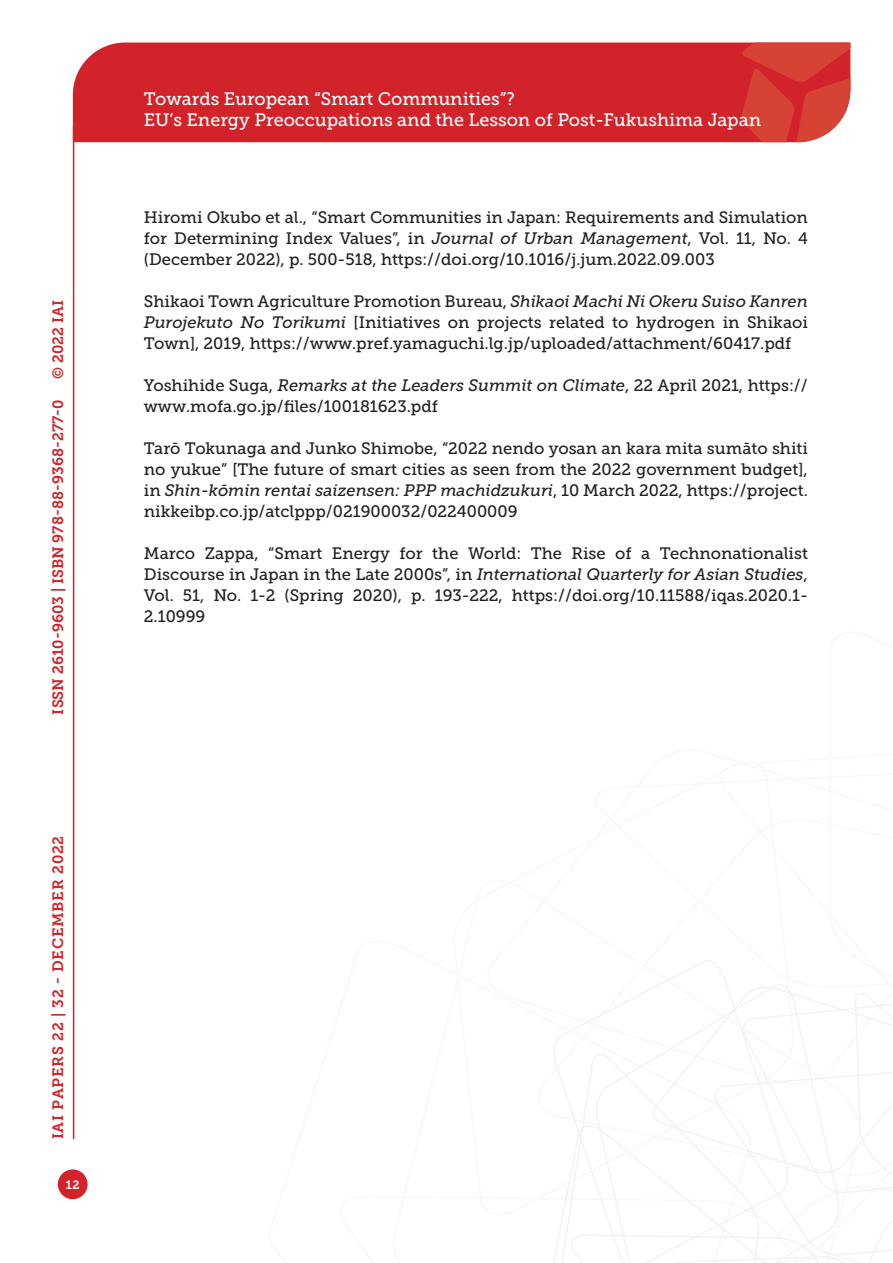
<style>
.page{position:relative;width:893px;height:1263px;background:#fff}
.page>*{position:absolute;margin:0;border:0;box-sizing:border-box;transform-origin:0 0}
.t1{font:18px/21.6px "Museo Slab 500";color:#fff}
.Testo{font:16.5px/21px "Museo Slab 500";color:#231f20;text-align:justify}
.t2{font:15px "Museo Slab 700";color:#d2232a}
.t3{font:15px "Museo Slab 700";letter-spacing:.05em;color:#d2232a}
.t4{font:12px "Museo Slab 700";color:#fff}
.s1{font-style:italic}
</style>
<div class="page">
<svg style="left:553px;top:960px;width:340px;height:303px"></svg>
<div style="left:73px;top:43px;width:668px;height:99px;background:#d2232a"></div>
<svg style="left:741px;top:43px;width:109px;height:99px;background:#d6433b"></svg>
<div style="left:58px;top:1169px;width:30px;height:30px;background:#d2232a;border-radius:50%"></div>
<hr style="left:73px;top:126px;width:1px;height:1013px;background:#d2232a">
<p class="t2" style="left:50px;top:379px;width:80px;rotate:-90deg">© 2022 IAI</p>
<p class="t2" style="left:49px;top:714px;width:316px;rotate:-90deg">ISSN 2610-9603 | ISBN 978-88-9368-277-0</p>
<p class="t3" style="left:50px;top:1139px;width:305px;rotate:-90deg">IAI PAPERS 22 | 32 - DECEMBER 2022</p>
<p class="t4" style="left:66px;top:1178px;width:15px">12</p>
<p class="t1" style="left:144px;top:88px;width:619px">Towards European “Smart Communities”?<br>EU’s Energy Preoccupations and the Lesson of Post-Fukushima Japan</p>
<p class="Testo" style="left:144px;top:207px;width:666px">Hiromi Okubo et al., “Smart Communities in Japan: Requirements and Simulation for Determining Index Values”, in <span class="s1">Journal of Urban Management</span>, Vol. 11, No. 4 (December 2022), p. 500-518, https://doi.org/10.1016/j.jum.2022.09.003</p>
<p class="Testo" style="left:144px;top:291px;width:666px">Shikaoi Town Agriculture Promotion Bureau, <span class="s1">Shikaoi Machi Ni Okeru Suiso Kanren Purojekuto No Torikumi</span> [Initiatives on projects related to hydrogen in Shikaoi Town], 2019, https://www.pref.yamaguchi.lg.jp/uploaded/attachment/60417.pdf</p>
<p class="Testo" style="left:144px;top:375px;width:666px">Yoshihide Suga, <span class="s1">Remarks at the Leaders Summit on Climate</span>, 22 April 2021, https:// www.mofa.go.jp/files/100181623.pdf</p>
<p class="Testo" style="left:144px;top:438px;width:666px">Tarō Tokunaga and Junko Shimobe, “2022 nendo yosan an kara mita sumāto shiti no yukue” [The future of smart cities as seen from the 2022 government budget], in <span class="s1">Shin-kōmin rentai saizensen: PPP machidzukuri</span>, 10 March 2022, https://project. nikkeibp.co.jp/atclppp/021900032/022400009</p>
<p class="Testo" style="left:144px;top:543px;width:666px">Marco Zappa, “Smart Energy for the World: The Rise of a Technonationalist Discourse in Japan in the Late 2000s”, in <span class="s1">International Quarterly for Asian Studies</span>, Vol. 51, No. 1-2 (Spring 2020), p. 193-222, https://doi.org/10.11588/iqas.2020.1- 2.10999</p>
</div>
